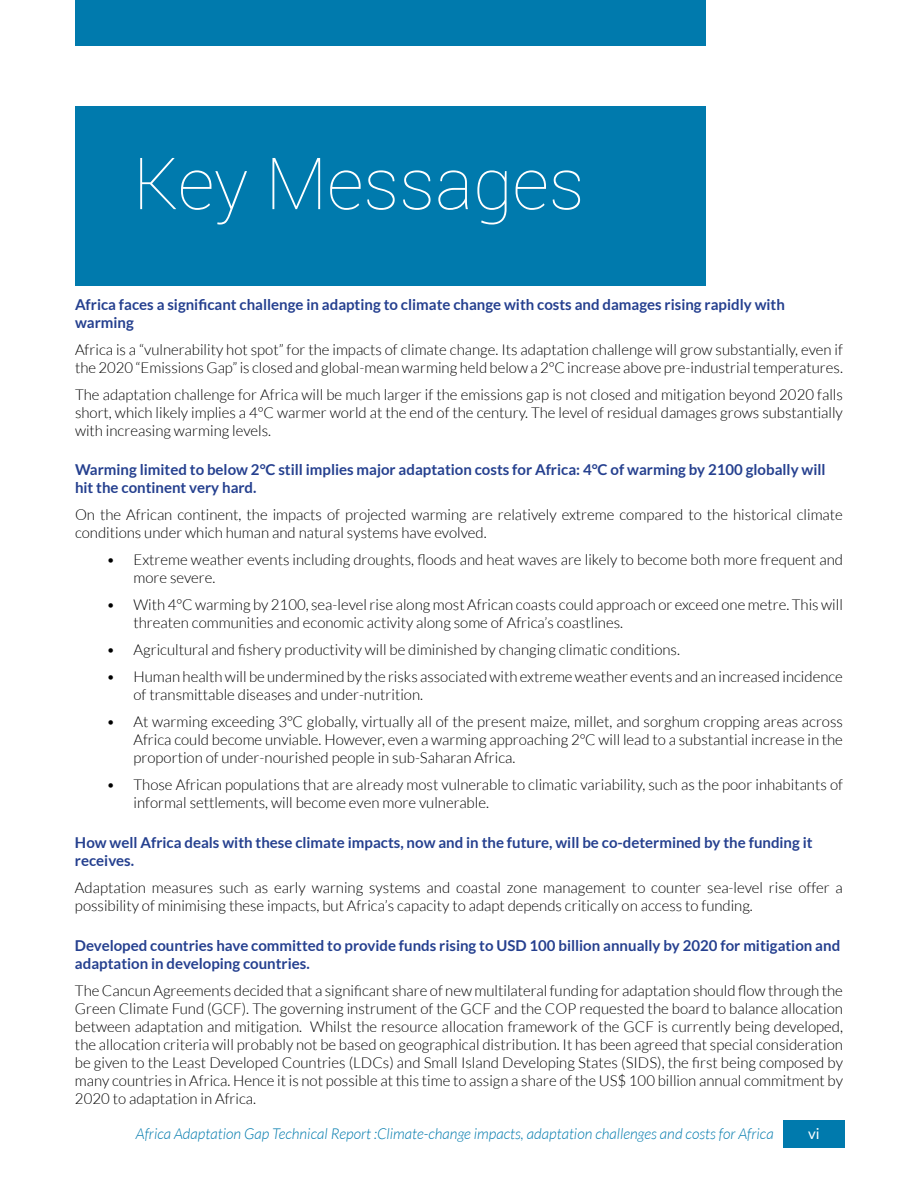
<style>
.page{position:relative;width:918px;height:1188px;background:#fff}
.page>*{position:absolute;margin:0;border:0;box-sizing:border-box;transform-origin:0 0}
.t1{font:100 72px "Roboto";color:#fff}
.t2{font:300 15px/18px "Lato";color:#000}
.t3{font:700 15px/18px "Lato";color:#25408f}
.t4{font:italic 300 15px "Lato";color:#007aad}
.t5{font:15px "Lato";color:#fff}
</style>
<div class="page">
<div style="left:783px;top:1121px;width:62px;height:27px;background:#007aad"></div>
<div style="left:75px;top:106px;width:631px;height:180px;background:#007aad"></div>
<div style="left:75px;top:0;width:631px;height:46px;background:#007aad"></div>
<h1 class="t1" style="left:133px;top:134px;width:453px">Key Messages</h1>
<p class="t3" style="left:75px;top:295px;width:711px">Africa faces a significant challenge in adapting to climate change with costs and damages rising rapidly with warming</p>
<p class="t2" style="left:75px;top:341px;width:769px">Africa is a “vulnerability hot spot” for the impacts of climate change. Its adaptation challenge will grow substantially, even if the 2020 “Emissions Gap” is closed and global-mean warming held below a 2°C increase above pre-industrial temperatures.</p>
<p class="t2" style="left:75px;top:386px;width:769px;text-align:justify">The adaptation challenge for Africa will be much larger if the emissions gap is not closed and mitigation beyond 2020 falls short, which likely implies a 4°C warmer world at the end of the century. The level of residual damages grows substantially with increasing warming levels.</p>
<p class="t3" style="left:75px;top:461px;width:752px">Warming limited to below 2°C still implies major adaptation costs for Africa: 4°C of warming by 2100 globally will hit the continent very hard.</p>
<p class="t2" style="left:75px;top:506px;width:769px">On the African continent, the impacts of projected warming are relatively extreme compared to the historical climate conditions under which human and natural systems have evolved.</p>
<p class="t2" style="left:134px;top:551px;width:711px;text-indent:-27px">• Extreme weather events including droughts, floods and heat waves are likely to become both more frequent and more severe.</p>
<p class="t2" style="left:134px;top:596px;width:711px;text-indent:-27px">• With 4°C warming by 2100, sea-level rise along most African coasts could approach or exceed one metre. This will threaten communities and economic activity along some of Africa’s coastlines.</p>
<p class="t2" style="left:106px;top:641px;width:575px">• Agricultural and fishery productivity will be diminished by changing climatic conditions.</p>
<p class="t2" style="left:134px;top:668px;width:711px;text-indent:-27px">• Human health will be undermined by the risks associated with extreme weather events and an increased incidence of transmittable diseases and under-nutrition.</p>
<p class="t2" style="left:134px;top:713px;width:711px;text-align:justify;text-indent:-27px">• At warming exceeding 3°C globally, virtually all of the present maize, millet, and sorghum cropping areas across Africa could become unviable. However, even a warming approaching 2°C will lead to a substantial increase in the proportion of under-nourished people in sub-Saharan Africa.</p>
<p class="t2" style="left:134px;top:776px;width:711px;text-indent:-27px">• Those African populations that are already most vulnerable to climatic variability, such as the poor inhabitants of informal settlements, will become even more vulnerable.</p>
<p class="t3" style="left:75px;top:833px;width:739px">How well Africa deals with these climate impacts, now and in the future, will be co-determined by the funding it receives.</p>
<p class="t2" style="left:75px;top:879px;width:769px">Adaptation measures such as early warning systems and coastal zone management to counter sea-level rise offer a possibility of minimising these impacts, but Africa’s capacity to adapt depends critically on access to funding.</p>
<p class="t3" style="left:75px;top:936px;width:767px">Developed countries have committed to provide funds rising to USD 100 billion annually by 2020 for mitigation and adaptation in developing countries.</p>
<p class="t2" style="left:75px;top:981px;width:770px;text-align:justify">The Cancun Agreements decided that a significant share of new multilateral funding for adaptation should flow through the Green Climate Fund (GCF). The governing instrument of the GCF and the COP requested the board to balance allocation between adaptation and mitigation. Whilst the resource allocation framework of the GCF is currently being developed, the allocation criteria will probably not be based on geographical distribution. It has been agreed that special consideration be given to the Least Developed Countries (LDCs) and Small Island Developing States (SIDS), the first being composed by many countries in Africa. Hence it is not possible at this time to assign a share of the US$ 100 billion annual commitment by 2020 to adaptation in Africa.</p>
<p class="t4" style="left:136px;top:1125px;width:639px">Africa Adaptation Gap Technical Report :Climate-change impacts, adaptation challenges and costs for Africa</p>
<p class="t5" style="left:808px;top:1125px;width:13px">vi</p>
</div>
